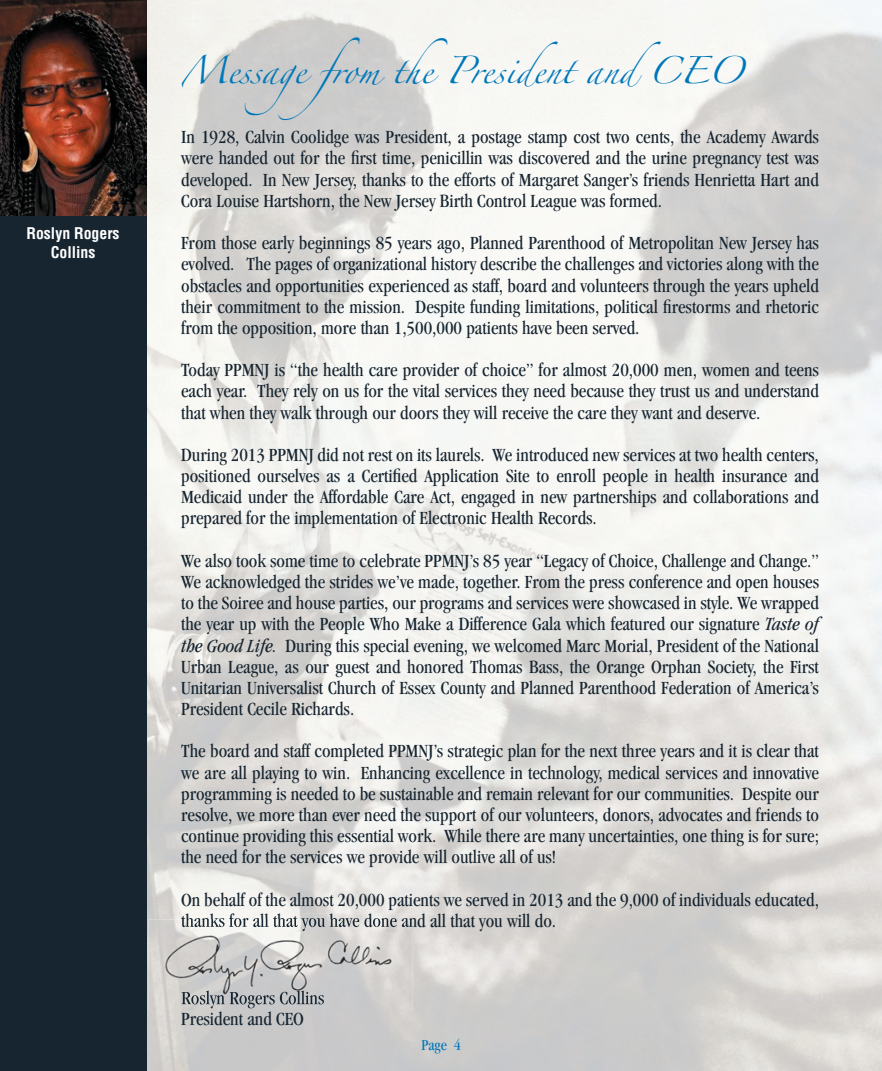
<style>
.page{position:relative;width:882px;height:1071px;background:#fff}
.page>*{position:absolute;margin:0;border:0;box-sizing:border-box;transform-origin:0 0}
.t1{font:24.5px "Zapfino";color:#0077b9}
.t2{font:condensed 19.25px/21.2px "Garamond";color:#172530;text-align:justify}
.t3{font:700 condensed 15.75px/18.9px "Helvetica";color:#fff;text-align:center}
.t4{font:condensed 15.75px "Garamond";color:#0077b9}
.s1{font-style:italic}
</style>
<div class="page">
<img style="left:147px;top:0;width:735px;height:945px">
<img style="left:147px;top:945px;width:57px;height:126px">
<img style="left:181px;top:913px;width:375px;height:18px">
<div style="left:0;top:0;width:147px;height:1071px;background:#172530"></div>
<img style="left:0;top:0;width:147px;height:216px">
<img style="left:148px;top:920px;width:265px;height:90px">
<img style="left:181px;top:920px;width:232px;height:11px">
<img style="left:182px;top:991px;width:142px;height:17px">
<p class="t3" style="left:26px;top:224px;width:95px">Roslyn Rogers<br>Collins</p>
<p class="t1" style="left:181px;top:61px;width:564px">Message from the President andCEO</p>
<p class="t2" style="left:181px;top:126px;width:639px">In 1928, Calvin Coolidge was President, a postage stamp cost two cents, the Academy Awards were handed out for the first time, penicillin was discovered and the urine pregnancy test was developed. In New Jersey, thanks to the efforts of Margaret Sanger’s friends Henrietta Hart and Cora Louise Hartshorn, the New Jersey Birth Control League was formed.</p>
<p class="t2" style="left:181px;top:232px;width:639px">From those early beginnings 85 years ago, Planned Parenthood of Metropolitan New Jersey has evolved. The pages of organizational history describe the challenges and victories along with the obstacles and opportunities experienced as staff, board and volunteers through the years upheld their commitment to the mission. Despite funding limitations, political firestorms and rhetoric from the opposition, more than 1,500,000 patients have been served.</p>
<p class="t2" style="left:181px;top:359px;width:639px">Today PPMNJ is “the health care provider of choice” for almost 20,000 men, women and teens each year. They rely on us for the vital services they need because they trust us and understand that when they walk through our doors they will receive the care they want and deserve.</p>
<p class="t2" style="left:181px;top:444px;width:639px">During 2013 PPMNJ did not rest on its laurels. We introduced new services at two health centers, positioned ourselves as a Certified Application Site to enroll people in health insurance and Medicaid under the Affordable Care Act, engaged in new partnerships and collaborations and prepared for the implementation of Electronic Health Records.</p>
<p class="t2" style="left:181px;top:550px;width:639px">We also took some time to celebrate PPMNJ’s 85 year “Legacy of Choice, Challenge and Change.” We acknowledged the strides we’ve made, together. From the press conference and open houses to the Soiree and house parties, our programs and services were showcased in style. We wrapped the year up with the People Who Make a Difference Gala which featured our signature <span class="s1">Taste of the Good Life.</span> During this special evening, we welcomed Marc Morial, President of the National Urban League, as our guest and honored Thomas Bass, the Orange Orphan Society, the First Unitarian Universalist Church of Essex County and Planned Parenthood Federation of America’s President Cecile Richards.</p>
<p class="t2" style="left:181px;top:741px;width:639px">The board and staff completed PPMNJ’s strategic plan for the next three years and it is clear that we are all playing to win. Enhancing excellence in technology, medical services and innovative programming is needed to be sustainable and remain relevant for our communities. Despite our resolve, we more than ever need the support of our volunteers, donors, advocates and friends to continue providing this essential work. While there are many uncertainties, one thing is for sure; the need for the services we provide will outlive all of us!</p>
<p class="t2" style="left:181px;top:889px;width:639px">On behalf of the almost 20,000 patients we served in 2013 and the 9,000 of individuals educated, thanks for all that you have done and all that you will do.</p>
<p class="t2" style="left:181px;top:1008px;width:124px">President and CEO</p>
<p class="t4" style="left:421px;top:1036px;width:41px">Page 4</p>
</div>
